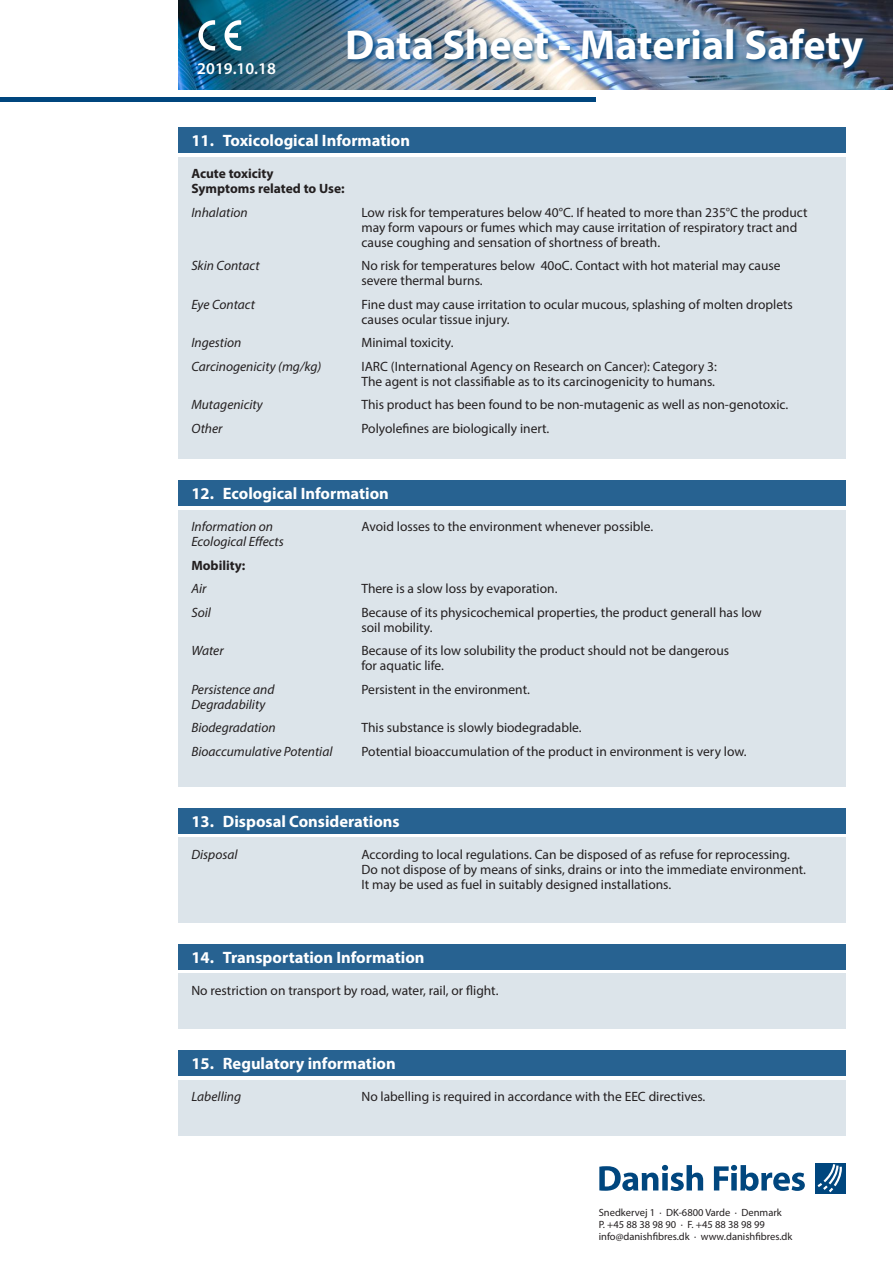
<style>
.page{position:relative;width:893px;height:1263px;background:#fff}
.page>*{position:absolute;margin:0;border:0;box-sizing:border-box;transform-origin:0 0}
.t1{font:700 42px "Myriad Pro";color:#fff}
.Mellem{font:700 16.5px "Myriad Pro";color:#fff}
.Mellem-2{font:600 16.5px "Myriad Pro";color:#fff}
.Brød{font:13.5px/15px "Myriad Pro";color:#231f20}
.Brød-2{font:italic 13.5px "Myriad Pro";color:#231f20}
.Brød-3{font:700 13.5px/15px "Myriad Pro";color:#231f20}
.t2{font:10.5px "Myriad Pro";color:#231f20}
</style>
<div class="page">
<hr style="left:0;top:98px;width:595px;height:4px;background:#00467e">
<img style="left:179px;top:0;width:714px;height:89px">
<img style="left:346px;top:26px;width:523px;height:49px">
<div style="left:179px;top:157px;width:667px;height:302px;background:#dce4ea"></div>
<div style="left:179px;top:128px;width:667px;height:25px;background:#276291"></div>
<div style="left:179px;top:510px;width:667px;height:277px;background:#dce4ea"></div>
<div style="left:179px;top:480px;width:667px;height:26px;background:#276291"></div>
<div style="left:179px;top:838px;width:667px;height:85px;background:#dce4ea"></div>
<div style="left:179px;top:808px;width:667px;height:25px;background:#276291"></div>
<div style="left:179px;top:974px;width:667px;height:55px;background:#dce4ea"></div>
<div style="left:179px;top:944px;width:667px;height:25px;background:#276291"></div>
<div style="left:179px;top:1080px;width:667px;height:55px;background:#dce4ea"></div>
<div style="left:179px;top:1050px;width:667px;height:26px;background:#276291"></div>
<svg style="left:198px;top:20px;width:17px;height:31px"></svg>
<svg style="left:225px;top:20px;width:16px;height:31px"></svg>
<svg style="left:599px;top:1165px;width:104px;height:26px"></svg>
<svg style="left:714px;top:1165px;width:91px;height:26px"></svg>
<div style="left:815px;top:1163px;width:31px;height:31px;background:#00467e"></div>
<svg style="left:818px;top:1164px;width:24px;height:28px"></svg>
<p class="Mellem-2" style="left:197px;top:58px;width:80px">2019.10.18</p>
<p class="t1" style="left:345px;top:18px;width:519px">Data Sheet - Material Safety</p>
<p class="Mellem" style="left:191px;top:130px;width:220px">11. Toxicological Information</p>
<p class="Brød-3" style="left:191px;top:166px;width:155px">Acute toxicity<br>Symptoms related to Use:</p>
<p class="Brød-2" style="left:191px;top:204px;width:58px">Inhalation</p>
<p class="Brød" style="left:361px;top:205px;width:448px">Low risk for temperatures below 40°C. If heated to more than 235°C the product may form vapours or fumes which may cause irritation of respiratory tract and cause coughing and sensation of shortness of breath.</p>
<p class="Brød-2" style="left:191px;top:257px;width:70px">Skin Contact</p>
<p class="Brød" style="left:361px;top:258px;width:421px">No risk for temperatures below 40oC. Contact with hot material may cause severe thermal burns.</p>
<p class="Brød-2" style="left:191px;top:296px;width:65px">Eye Contact</p>
<p class="Brød" style="left:361px;top:297px;width:433px">Fine dust may cause irritation to ocular mucous, splashing of molten droplets causes ocular tissue injury.</p>
<p class="Brød-2" style="left:191px;top:334px;width:52px">Ingestion</p>
<p class="Brød" style="left:361px;top:335px;width:94px">Minimal toxicity.</p>
<p class="Brød-2" style="left:191px;top:358px;width:131px">Carcinogenicity (mg/kg)</p>
<p class="Brød" style="left:361px;top:359px;width:357px">IARC (International Agency on Research on Cancer): Category 3:<br>The agent is not classifiable as to its carcinogenicity to humans.</p>
<p class="Brød-2" style="left:191px;top:396px;width:73px">Mutagenicity</p>
<p class="Brød" style="left:361px;top:397px;width:428px">This product has been found to be non-mutagenic as well as non-genotoxic.</p>
<p class="Brød-2" style="left:191px;top:420px;width:33px">Other</p>
<p class="Brød" style="left:361px;top:421px;width:189px">Polyolefines are biologically inert.</p>
<p class="Mellem" style="left:191px;top:483px;width:199px">12. Ecological Information</p>
<p class="Brød-2" style="left:191px;top:518px;width:83px">Information on</p>
<p class="Brød" style="left:361px;top:519px;width:293px">Avoid losses to the environment whenever possible.</p>
<p class="Brød-2" style="left:191px;top:533px;width:94px">Ecological Effects</p>
<p class="Brød-3" style="left:191px;top:557px;width:56px">Mobility:</p>
<p class="Brød-2" style="left:191px;top:580px;width:17px">Air</p>
<p class="Brød" style="left:361px;top:581px;width:198px">There is a slow loss by evaporation.</p>
<p class="Brød-2" style="left:191px;top:604px;width:21px">Soil</p>
<p class="Brød" style="left:361px;top:605px;width:402px">Because of its physicochemical properties, the product generall has low soil mobility.</p>
<p class="Brød-2" style="left:191px;top:642px;width:34px">Water</p>
<p class="Brød" style="left:361px;top:643px;width:369px">Because of its low solubility the product should not be dangerous for aquatic life.</p>
<p class="Brød-2" style="left:191px;top:681px;width:85px">Persistence and</p>
<p class="Brød" style="left:361px;top:682px;width:170px">Persistent in the environment.</p>
<p class="Brød-2" style="left:191px;top:696px;width:76px">Degradability</p>
<p class="Brød-2" style="left:191px;top:719px;width:86px">Biodegradation</p>
<p class="Brød" style="left:361px;top:720px;width:222px">This substance is slowly biodegradable.</p>
<p class="Brød-2" style="left:191px;top:743px;width:143px">Bioaccumulative Potential</p>
<p class="Brød" style="left:361px;top:744px;width:387px">Potential bioaccumulation of the product in environment is very low.</p>
<p class="Mellem" style="left:191px;top:810px;width:210px">13. Disposal Considerations</p>
<p class="Brød-2" style="left:191px;top:846px;width:48px">Disposal</p>
<p class="Brød" style="left:361px;top:846px;width:446px">According to local regulations. Can be disposed of as refuse for reprocessing.<br>Do not dispose of by means of sinks, drains or into the immediate environment.<br>It may be used as fuel in suitably designed installations.</p>
<p class="Mellem" style="left:191px;top:946px;width:235px">14. Transportation Information</p>
<p class="Brød" style="left:191px;top:982px;width:309px">No restriction on transport by road, water, rail, or flight.</p>
<p class="Mellem" style="left:191px;top:1053px;width:206px">15. Regulatory information</p>
<p class="Brød-2" style="left:191px;top:1088px;width:51px">Labelling</p>
<p class="Brød" style="left:361px;top:1089px;width:345px">No labelling is required in accordance with the EEC directives.</p>
<p class="t2" style="left:599px;top:1205px;width:185px">Snedkervej 1 · DK-6800 Varde · Denmark</p>
<p class="t2" style="left:599px;top:1217px;width:168px">P. +45 88 38 98 90 · F. +45 88 38 98 99</p>
<p class="t2" style="left:599px;top:1229px;width:195px">info@danishfibres.dk · www.danishfibres.dk</p>
</div>
